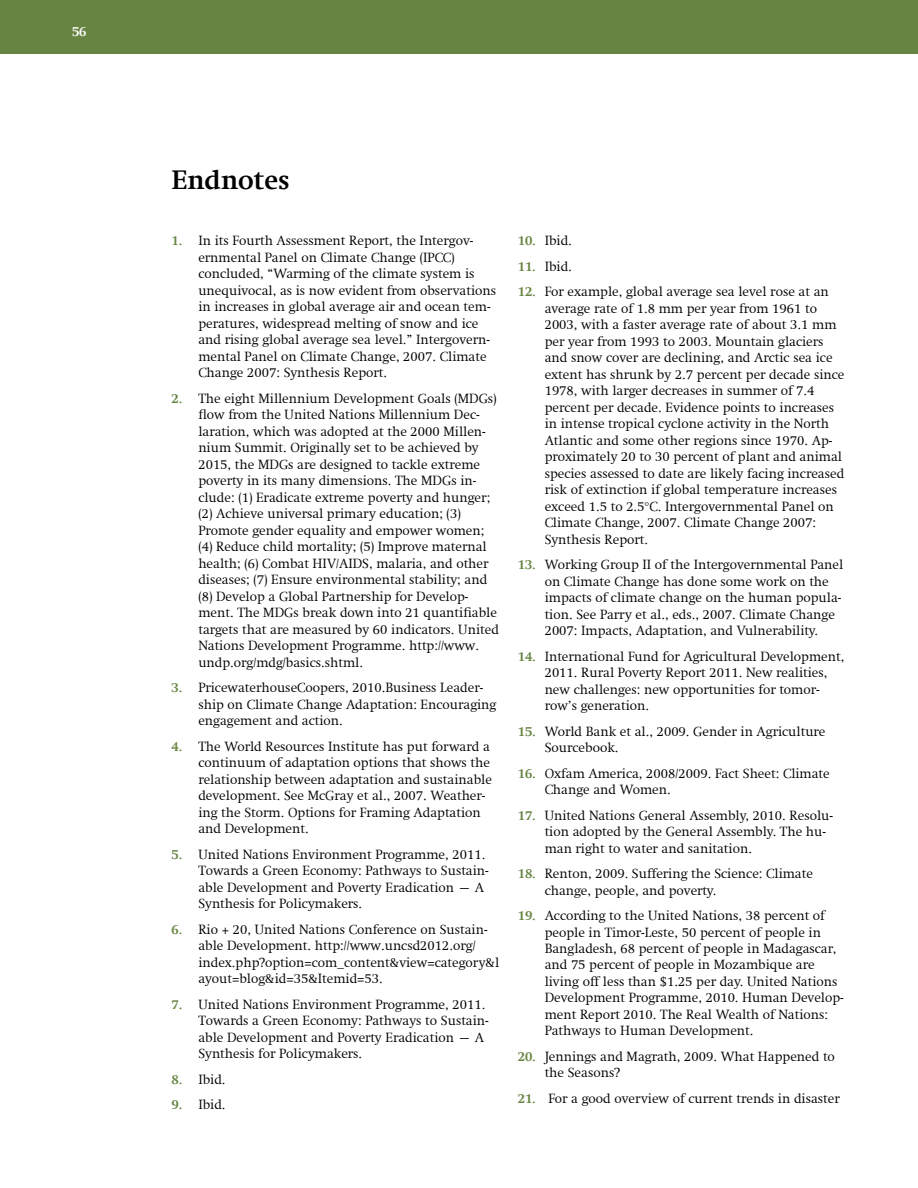
<style>
.page{position:relative;width:918px;height:1188px;background:#fff}
.page>*{position:absolute;margin:0;border:0;box-sizing:border-box;transform-origin:0 0}
.t1{font:700 27px "Swift Com";color:#000}
.t2{font:300 13.5px/16.5px "Swift Com";color:#000}
.t3{font:700 13.5px "Swift Com";color:#fff}
.s1{font-weight:700;color:#678442}
</style>
<div class="page">
<div style="left:0;top:0;width:918px;height:54px;background:#678442"></div>
<p class="t3" style="left:72px;top:23px;width:16px">56</p>
<h1 class="t1" style="left:171px;top:164px;width:120px">Endnotes</h1>
<p class="t2" style="left:198px;top:232px;width:299px;text-indent:-27px"><span class="s1">1.</span> In its Fourth Assessment Report, the Intergov&shy;ernmental Panel on Climate Change (IPCC) concluded, “Warming of the climate system is unequivocal, as is now evident from observations in increases in global average air and ocean tem&shy;peratures, widespread melting of snow and ice and rising global average sea level.” Intergovern&shy;mental Panel on Climate Change, 2007. Climate Change 2007: Synthesis Report.</p>
<p class="t2" style="left:198px;top:390px;width:302px;text-indent:-27px"><span class="s1">2.</span> The eight Millennium Development Goals (MDGs) flow from the United Nations Millennium Dec&shy;laration, which was adopted at the 2000 Millen&shy;nium Summit. Originally set to be achieved by 2015, the MDGs are designed to tackle extreme poverty in its many dimensions. The MDGs in&shy;clude: (1) Eradicate extreme poverty and hunger; (2) Achieve universal primary education; (3)<br>Promote gender equality and empower women; (4) Reduce child mortality; (5) Improve maternal health; (6) Combat HIV/AIDS, malaria, and other diseases; (7) Ensure environmental stability; and (8) Develop a Global Partnership for Develop&shy;ment. The MDGs break down into 21 quantifiable targets that are measured by 60 indicators. United Nations Development Programme. http://www. undp.org/mdg/basics.shtml.</p>
<p class="t2" style="left:198px;top:679px;width:300px;text-indent:-27px"><span class="s1">3.</span> PricewaterhouseCoopers, 2010.Business Leader&shy;ship on Climate Change Adaptation: Encouraging engagement and action.</p>
<p class="t2" style="left:198px;top:738px;width:295px;text-indent:-27px"><span class="s1">4.</span> The World Resources Institute has put forward a continuum of adaptation options that shows the relationship between adaptation and sustainable development. See McGray et al., 2007. Weather&shy;ing the Storm. Options for Framing Adaptation and Development.</p>
<p class="t2" style="left:198px;top:846px;width:292px;text-indent:-27px"><span class="s1">5.</span> United Nations Environment Programme, 2011.<br>Towards a Green Economy: Pathways to Sustain&shy;able Development and Poverty Eradication – A Synthesis for Policymakers.</p>
<p class="t2" style="left:198px;top:921px;width:302px;text-indent:-27px"><span class="s1">6.</span> Rio + 20, United Nations Conference on Sustain&shy;able Development. http://www.uncsd2012.org/ index.php?option=com_content&amp;view=category&amp;l ayout=blog&amp;id=35&amp;Itemid=53.</p>
<p class="t2" style="left:198px;top:996px;width:292px;text-indent:-27px"><span class="s1">7.</span> United Nations Environment Programme, 2011.<br>Towards a Green Economy: Pathways to Sustain&shy;able Development and Poverty Eradication – A Synthesis for Policymakers.</p>
<p class="t2" style="left:171px;top:1071px;width:56px"><span class="s1">8.</span> Ibid.</p>
<p class="t2" style="left:171px;top:1096px;width:56px"><span class="s1">9.</span> Ibid.</p>
<p class="t2" style="left:518px;top:232px;width:56px"><span class="s1">10.</span> Ibid.</p>
<p class="t2" style="left:518px;top:258px;width:56px"><span class="s1">11.</span> Ibid.</p>
<p class="t2" style="left:545px;top:283px;width:301px;text-indent:-27px"><span class="s1">12.</span> For example, global average sea level rose at an average rate of 1.8 mm per year from 1961 to 2003, with a faster average rate of about 3.1 mm per year from 1993 to 2003. Mountain glaciers and snow cover are declining, and Arctic sea ice extent has shrunk by 2.7 percent per decade since 1978, with larger decreases in summer of 7.4 percent per decade. Evidence points to increases in intense tropical cyclone activity in the North Atlantic and some other regions since 1970. Ap&shy;proximately 20 to 30 percent of plant and animal species assessed to date are likely facing increased risk of extinction if global temperature increases exceed 1.5 to 2.5°C. Intergovernmental Panel on Climate Change, 2007. Climate Change 2007:<br>Synthesis Report.</p>
<p class="t2" style="left:545px;top:556px;width:300px;text-indent:-27px"><span class="s1">13.</span> Working Group II of the Intergovernmental Panel on Climate Change has done some work on the impacts of climate change on the human popula&shy;tion. See Parry et al., eds., 2007. Climate Change 2007: Impacts, Adaptation, and Vulnerability.</p>
<p class="t2" style="left:545px;top:648px;width:301px;text-indent:-27px"><span class="s1">14.</span> International Fund for Agricultural Development, 2011. Rural Poverty Report 2011. New realities, new challenges: new opportunities for tomor&shy;row’s generation.</p>
<p class="t2" style="left:545px;top:723px;width:282px;text-indent:-27px"><span class="s1">15.</span> World Bank et al., 2009. Gender in Agriculture<br>Sourcebook.</p>
<p class="t2" style="left:545px;top:765px;width:287px;text-indent:-27px"><span class="s1">16.</span> Oxfam America, 2008/2009. Fact Sheet: Climate<br>Change and Women.</p>
<p class="t2" style="left:545px;top:807px;width:290px;text-indent:-27px"><span class="s1">17.</span> United Nations General Assembly, 2010. Resolu&shy;tion adopted by the General Assembly. The hu&shy;man right to water and sanitation.</p>
<p class="t2" style="left:545px;top:865px;width:270px;text-indent:-27px"><span class="s1">18.</span> Renton, 2009. Suffering the Science: Climate change, people, and poverty.</p>
<p class="t2" style="left:545px;top:907px;width:301px;text-indent:-27px"><span class="s1">19.</span> According to the United Nations, 38 percent of people in Timor-Leste, 50 percent of people in Bangladesh, 68 percent of people in Madagascar, and 75 percent of people in Mozambique are living off less than $1.25 per day. United Nations Development Programme, 2010. Human Develop&shy;ment Report 2010. The Real Wealth of Nations:<br>Pathways to Human Development.</p>
<p class="t2" style="left:545px;top:1048px;width:292px;text-indent:-27px"><span class="s1">20.</span> Jennings and Magrath, 2009. What Happened to the Seasons?</p>
<p class="t2" style="left:518px;top:1090px;width:324px"><span class="s1">21.</span> For a good overview of current trends in disaster</p>
</div>
